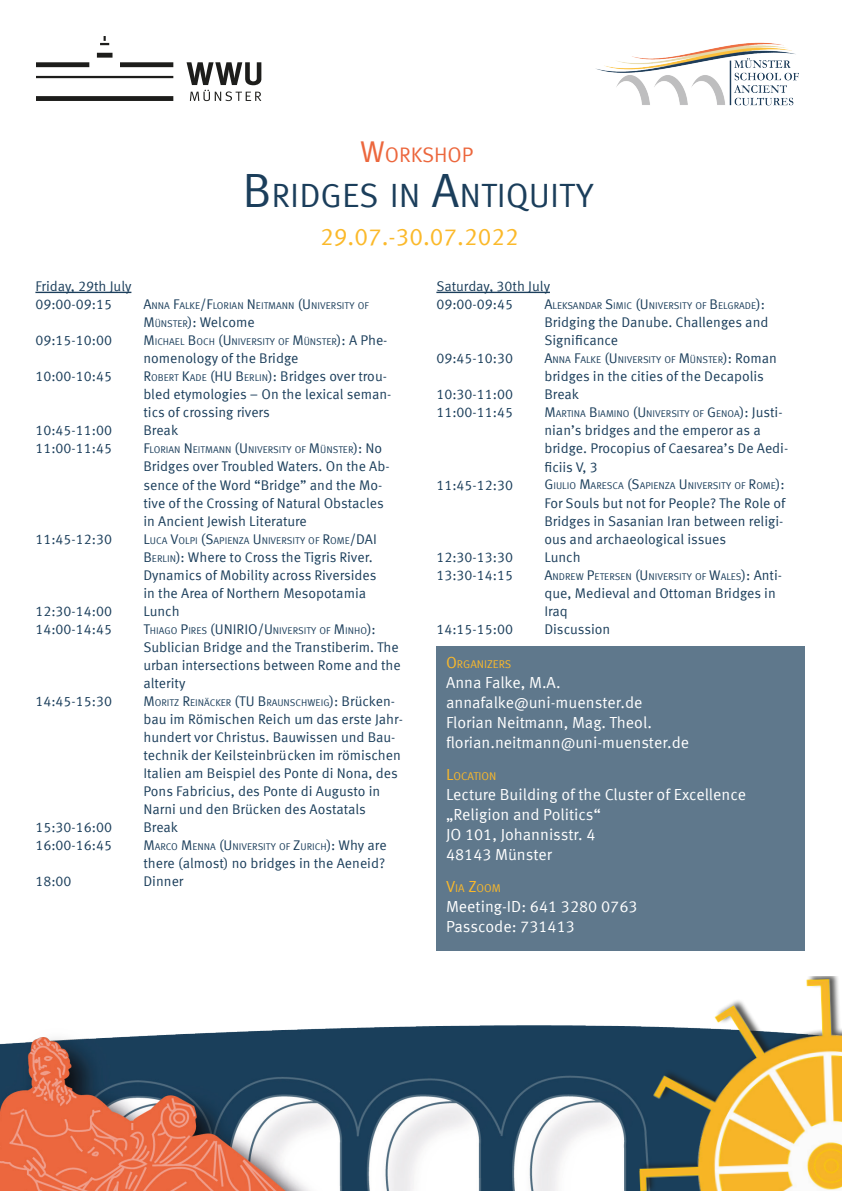
<style>
.page{position:relative;width:842px;height:1191px;background:#fff}
.page>*{position:absolute;margin:0;border:0;box-sizing:border-box;transform-origin:0 0}
.t1{font:33.6px "Meta Offc Pro Norm";color:#1b3e5b}
.t2{font:24px "Meta Offc Pro Norm";color:#fbb92a}
.t3{font:21px "Meta Offc Pro Norm";color:#ec673d}
.t4{font:16px/20px "Meta Offc Pro Norm";color:#fff}
.t5{font:14px/18px "Meta Offc Pro Norm";color:#1b3e5b}
.t6{font:14px "Meta Offc Pro Norm";color:#1b3e5b}
.t7{font:11.2px "Meta Offc Pro Norm";color:#fbb92a}
.t8{font:9.8px "Meta Offc Pro Norm";color:#1b3e5b}
.s1{font-size:30px}
.s2{font-size:48px}
.s3{font-size:14px}
.s4{font-size:9.8px}
.s5{font-style:inherit}
.s6{font-size:16px}
</style>
<div class="page">
<div style="left:436px;top:646px;width:369px;height:305px;background:#5f788c"></div>
<svg style="left:36px;top:36px;width:225px;height:65px"></svg>
<img style="left:596px;top:42px;width:203px;height:64px">
<img style="left:0;top:1025px;width:633px;height:166px">
<img style="left:633px;top:978px;width:209px;height:213px">
<hr style="left:35px;top:292px;width:96px;height:1px;background:#1b3e5b">
<hr style="left:436px;top:292px;width:114px;height:1px;background:#1b3e5b">
<h3 class="t3" style="left:360px;top:139px;width:115px"><span class="s1">W</span>ORKSHOP</h3>
<h1 class="t1" style="left:242px;top:170px;width:353px"><span class="s2">B</span>RIDGES IN <span class="s2">A</span>NTIQUITY</h1>
<h2 class="t2" style="left:320px;top:219px;width:200px">29.07.-30.07.2022</h2>
<p class="t5" style="left:35px;top:277px;width:98px">Friday, 29th July<br>09:00-09:15</p>
<p class="t8" style="left:143px;top:299px;width:226px"><span class="s3">A</span>NNA <span class="s3">F</span>ALKE<span class="s3">/F</span>LORIAN <span class="s3">N</span> EITMANN <span class="s3">(U</span> NIVERSITY OF</p>
<p class="t6" style="left:35px;top:312px;width:31px">M</p>
<p class="t5" style="left:155px;top:313px;width:101px"><span class="s4">ÜNSTER</span><span class="s5">):</span> Welcome</p>
<p class="t5" style="left:35px;top:331px;width:78px">09:15-10:00</p>
<p class="t8" style="left:143px;top:335px;width:246px"><span class="s3">M</span> ICHAEL <span class="s3">B</span>OCH <span class="s3">(U</span> NIVERSITY OF <span class="s3">M</span> ÜNSTER<span class="s3">):</span> <span class="s3">A Phe-</span></p>
<p class="t5" style="left:143px;top:349px;width:157px">nomenology of the Bridge</p>
<p class="t5" style="left:35px;top:367px;width:78px">10:00-10:45</p>
<p class="t5" style="left:143px;top:367px;width:249px"><span class="s5">R</span><span class="s4">OB ERT</span> <span class="s5">K</span><span class="s4">ADE</span> <span class="s5">(HU B</span><span class="s4">ERLIN</span><span class="s5">):</span> Bridges over trou&shy;bled etymologies – On the lexical seman&shy;tics of crossing rivers</p>
<p class="t5" style="left:35px;top:421px;width:78px">10:45-11:00</p>
<p class="t5" style="left:143px;top:421px;width:36px">Break</p>
<p class="t5" style="left:35px;top:439px;width:78px">11:00-11:45</p>
<p class="t8" style="left:143px;top:443px;width:240px"><span class="s3">F</span>LORIAN <span class="s3">N</span> EITMANN <span class="s3">(U</span> NIVERSITY OF <span class="s3">M</span> ÜNSTER<span class="s3">):</span> <span class="s3">No</span></p>
<p class="t5" style="left:143px;top:457px;width:248px">Bridges over Troubled Waters. On the Ab&shy;sence of the Word “Bridge” and the Mo&shy;tive of the Crossing of Natural Obstacles in Ancient Jewish Literature</p>
<p class="t5" style="left:35px;top:529px;width:78px">11:45-12:30</p>
<p class="t8" style="left:143px;top:533px;width:232px"><span class="s3">L</span>UCA <span class="s3">V</span>OLPI <span class="s3">(S</span>APIENZA <span class="s3">U</span> NIVERSITY OF <span class="s3">R</span>OME<span class="s3">/DAI</span></p>
<p class="t5" style="left:143px;top:547px;width:235px"><span class="s5">B</span><span class="s4">ERLIN</span><span class="s5">):</span> Where to Cross the Tigris River.<br>Dynamics of Mobility across Riversides in the Area of Northern Mesopotamia</p>
<p class="t5" style="left:35px;top:601px;width:78px">12:30-14:00</p>
<p class="t5" style="left:143px;top:601px;width:38px">Lunch</p>
<p class="t5" style="left:35px;top:619px;width:78px">14:00-14:45</p>
<p class="t6" style="left:143px;top:618px;width:80px">T<span class="s4">HIAGO</span> P<span class="s4">IRES</span> (UNIRIO</p>
<p class="t8" style="left:258px;top:623px;width:120px"><span class="s3">/U</span> NIVERSITY OF <span class="s3">M</span> INHO<span class="s3">):</span></p>
<p class="t5" style="left:143px;top:637px;width:259px">Sublician Bridge and the Transtiberim. The urban intersections between Rome and the alterity</p>
<p class="t5" style="left:35px;top:691px;width:78px">14:45-15:30</p>
<p class="t8" style="left:143px;top:695px;width:253px"><span class="s3">M</span> ORITZ <span class="s3">R</span>EINÄCKER <span class="s3">(TU B</span>RAUNSCHWEIG<span class="s3">):</span> <span class="s3">Brücken-</span></p>
<p class="t5" style="left:143px;top:709px;width:261px">bau im Römischen Reich um das erste Jahr&shy;hundert vor Christus. Bauwissen und Bau&shy;technik der Keilsteinbrücken im römischen Italien am Beispiel des Ponte di Nona, des Pons Fabricius, des Ponte di Augusto in Narni und den Brücken des Aostatals</p>
<p class="t5" style="left:35px;top:817px;width:78px">15:30-16:00</p>
<p class="t5" style="left:143px;top:817px;width:36px">Break</p>
<p class="t5" style="left:35px;top:835px;width:101px">16:00-16:45 <span class="s5">M</span></p>
<p class="t8" style="left:155px;top:839px;width:233px">ARCO <span class="s3">M</span> ENNA <span class="s3">(U</span> NIVERSITY OF <span class="s3">Z</span>URICH<span class="s3">):</span> <span class="s3">Why are</span></p>
<p class="t5" style="left:143px;top:853px;width:243px">there (almost) no bridges in the Aeneid?</p>
<p class="t5" style="left:35px;top:871px;width:38px">18:00</p>
<p class="t5" style="left:143px;top:871px;width:42px">Dinner</p>
<p class="t5" style="left:436px;top:277px;width:115px">Saturday, 30th July<br>09:00-09:45</p>
<p class="t8" style="left:544px;top:299px;width:222px"><span class="s3">A</span>LEKSANDAR <span class="s3">S</span> IMIC <span class="s3">(U</span> NIVERSITY OF <span class="s3">B</span>ELGRADE<span class="s3">):</span></p>
<p class="t5" style="left:544px;top:313px;width:226px">Bridging the Danube. Challenges and<br>Significance</p>
<p class="t5" style="left:436px;top:349px;width:78px">09:45-10:30</p>
<p class="t8" style="left:544px;top:353px;width:234px"><span class="s3">A</span>NNA <span class="s3">F</span>ALKE <span class="s3">(U</span> NIVERSITY OF <span class="s3">M</span> ÜNSTER<span class="s3">):</span> <span class="s3">Roman</span></p>
<p class="t5" style="left:544px;top:367px;width:221px">bridges in the cities of the Decapolis</p>
<p class="t5" style="left:436px;top:385px;width:78px">10:30-11:00</p>
<p class="t5" style="left:544px;top:385px;width:36px">Break</p>
<p class="t5" style="left:436px;top:403px;width:78px">11:00-11:45</p>
<p class="t8" style="left:544px;top:407px;width:240px"><span class="s3">M</span>ARTINA <span class="s3">B</span>IAMINO <span class="s3">(U</span> NIVERSITY OF <span class="s3">G</span> ENOA<span class="s3">):</span> <span class="s3">Justi-</span></p>
<p class="t5" style="left:544px;top:421px;width:245px">nian’s bridges and the emperor as a bridge. Procopius of Caesarea’s De Aedi&shy;ficiis V, 3</p>
<p class="t5" style="left:436px;top:475px;width:78px">11:45-12:30</p>
<p class="t8" style="left:544px;top:479px;width:242px"><span class="s3">G</span> IULIO <span class="s3">M</span>ARESCA <span class="s3">(S</span>APIENZA <span class="s3">U</span> NIVERSITY OF <span class="s3">R</span>OME<span class="s3">):</span></p>
<p class="t5" style="left:544px;top:493px;width:243px">For Souls but not for People? The Role of<br>Bridges in Sasanian Iran between religi&shy;ous and archaeological issues</p>
<p class="t5" style="left:436px;top:547px;width:78px">12:30-13:30</p>
<p class="t5" style="left:544px;top:547px;width:38px">Lunch</p>
<p class="t5" style="left:436px;top:565px;width:78px">13:30-14:15</p>
<p class="t8" style="left:544px;top:569px;width:239px"><span class="s3">A</span>NDREW <span class="s3">P</span>ETERSEN <span class="s3">(U</span> NIVERSITY OF <span class="s3">W</span>ALES<span class="s3">):</span> <span class="s3">Anti-</span></p>
<p class="t5" style="left:544px;top:583px;width:233px">que, Medieval and Ottoman Bridges in<br>Iraq</p>
<p class="t5" style="left:436px;top:619px;width:78px">14:15-15:00</p>
<p class="t5" style="left:544px;top:619px;width:67px">Discussion</p>
<p class="t7" style="left:446px;top:655px;width:67px"><span class="s6">O</span> RGANIZERS</p>
<p class="t4" style="left:446px;top:671px;width:245px">Anna Falke, M.A. annafalke@uni-muenster.de<br>Florian Neitmann, Mag. Theol. florian.neitmann@uni-muenster.de</p>
<p class="t7" style="left:446px;top:767px;width:52px"><span class="s6">L</span>OCATION</p>
<p class="t4" style="left:446px;top:783px;width:302px">Lecture Building of the Cluster of Excellence „Religion and Politics“<br>JO 101, Johannisstr. 4<br>48143 Münster</p>
<p class="t7" style="left:446px;top:879px;width:56px"><span class="s6">V</span>IA <span class="s6">Z</span>OOM</p>
<p class="t4" style="left:446px;top:895px;width:193px">Meeting-ID: 641 3280 0763<br>Passcode: 731413</p>
</div>
